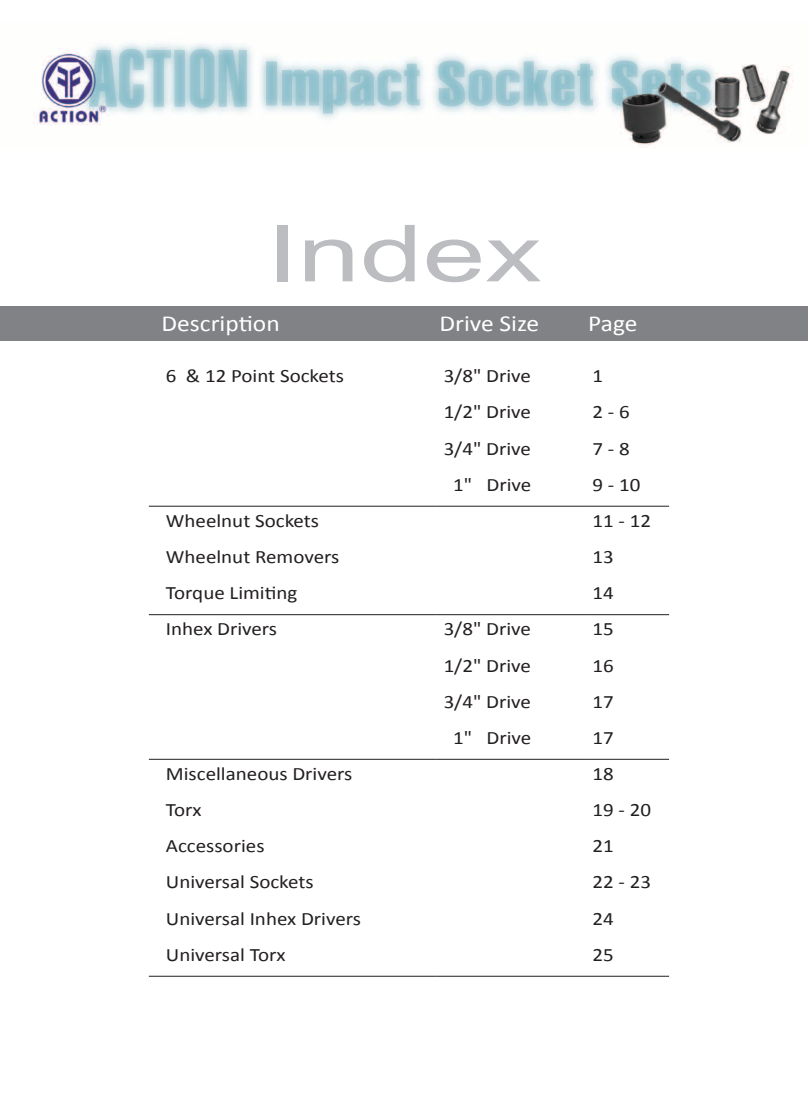
<style>
.page{position:relative;width:808px;height:1106px;background:#fff}
.page>*{position:absolute;margin:0;border:0;box-sizing:border-box;transform-origin:0 0}
.t1{font:78.75px "Arial";color:#bcbdc0;scale:1.43 1}
.t2{font:22.95px "Calibri";color:#fff;scale:1.11 1}
.t3{font:18.9px "Calibri";color:#231f20;scale:1.11 1}
</style>
<div class="page">
<div style="left:0;top:306px;width:808px;height:34px;background:#808285"></div>
<img style="left:34px;top:43px;width:760px;height:105px">
<img style="left:89px;top:49px;width:158px;height:59px">
<img style="left:266px;top:61px;width:444px;height:45px">
<hr style="left:149px;top:506px;width:286px;height:1px;background:#231f20">
<hr style="left:435px;top:506px;width:149px;height:1px;background:#231f20">
<hr style="left:584px;top:506px;width:85px;height:1px;background:#231f20">
<hr style="left:149px;top:614px;width:286px;height:1px;background:#231f20">
<hr style="left:149px;top:759px;width:286px;height:1px;background:#231f20">
<hr style="left:435px;top:614px;width:149px;height:1px;background:#231f20">
<hr style="left:584px;top:614px;width:85px;height:1px;background:#231f20">
<hr style="left:435px;top:759px;width:149px;height:1px;background:#231f20">
<hr style="left:584px;top:759px;width:85px;height:1px;background:#231f20">
<hr style="left:149px;top:976px;width:286px;height:1px;background:#231f20">
<hr style="left:435px;top:976px;width:149px;height:1px;background:#231f20">
<hr style="left:584px;top:976px;width:85px;height:1px;background:#231f20">
<h1 class="t1" style="left:266px;top:202px;width:194px">Index</h1>
<p class="t2" style="left:162px;top:308px;width:108px">Description</p>
<p class="t2" style="left:439px;top:308px;width:92px">Drive Size</p>
<p class="t2" style="left:588px;top:308px;width:46px">Page</p>
<p class="t3" style="left:166px;top:364px;width:162px">6 &amp; 12 Point Sockets</p>
<p class="t3" style="left:444px;top:364px;width:80px">3/8" Drive</p>
<p class="t3" style="left:592px;top:364px;width:11px">1</p>
<p class="t3" style="left:444px;top:400px;width:80px">1/2" Drive</p>
<p class="t3" style="left:592px;top:400px;width:35px">2 - 6</p>
<p class="t3" style="left:444px;top:436px;width:80px">3/4" Drive</p>
<p class="t3" style="left:592px;top:436px;width:35px">7 - 8</p>
<p class="t3" style="left:453px;top:472px;width:72px">1" Drive</p>
<p class="t3" style="left:592px;top:472px;width:45px">9 - 10</p>
<p class="t3" style="left:166px;top:508px;width:140px">Wheelnut Sockets</p>
<p class="t3" style="left:592px;top:508px;width:54px">11 - 12</p>
<p class="t3" style="left:166px;top:545px;width:158px">Wheelnut Removers</p>
<p class="t3" style="left:592px;top:545px;width:21px">13</p>
<p class="t3" style="left:166px;top:581px;width:120px">Torque Limiting</p>
<p class="t3" style="left:592px;top:581px;width:21px">14</p>
<p class="t3" style="left:166px;top:617px;width:102px">Inhex Drivers</p>
<p class="t3" style="left:444px;top:617px;width:80px">3/8" Drive</p>
<p class="t3" style="left:592px;top:617px;width:21px">15</p>
<p class="t3" style="left:444px;top:653px;width:80px">1/2" Drive</p>
<p class="t3" style="left:592px;top:653px;width:21px">16</p>
<p class="t3" style="left:444px;top:689px;width:80px">3/4" Drive</p>
<p class="t3" style="left:592px;top:689px;width:21px">17</p>
<p class="t3" style="left:453px;top:725px;width:72px">1" Drive</p>
<p class="t3" style="left:592px;top:725px;width:21px">17</p>
<p class="t3" style="left:166px;top:761px;width:170px">Miscellaneous Drivers</p>
<p class="t3" style="left:592px;top:761px;width:21px">18</p>
<p class="t3" style="left:166px;top:798px;width:34px">Torx</p>
<p class="t3" style="left:592px;top:798px;width:54px">19 - 20</p>
<p class="t3" style="left:166px;top:834px;width:90px">Accessories</p>
<p class="t3" style="left:592px;top:834px;width:21px">21</p>
<p class="t3" style="left:166px;top:870px;width:135px">Universal Sockets</p>
<p class="t3" style="left:592px;top:870px;width:54px">22 - 23</p>
<p class="t3" style="left:166px;top:906px;width:177px">Universal Inhex Drivers</p>
<p class="t3" style="left:592px;top:906px;width:21px">24</p>
<p class="t3" style="left:166px;top:942px;width:109px">Universal Torx</p>
<p class="t3" style="left:592px;top:942px;width:21px">25</p>
</div>
